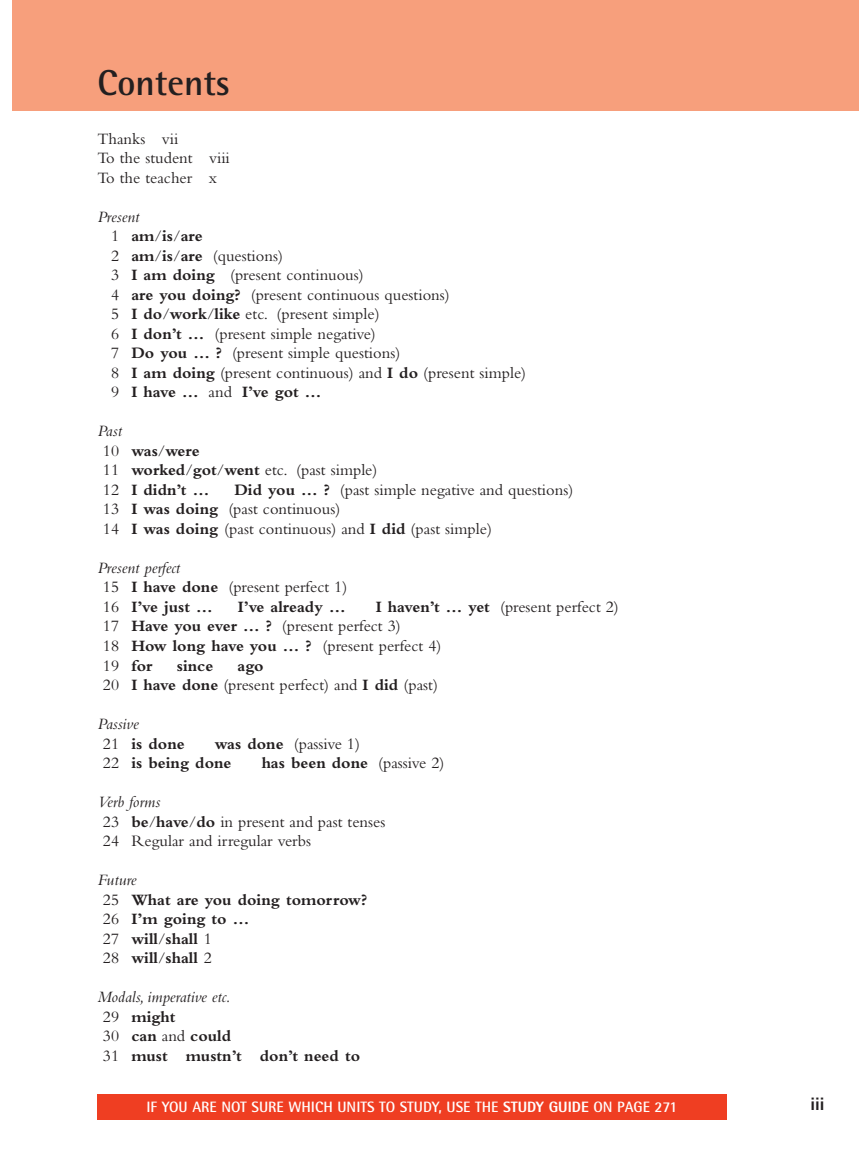
<style>
.page{position:relative;width:859px;height:1149px;background:#fff}
.page>*{position:absolute;margin:0;border:0;box-sizing:border-box;transform-origin:0 0}
.t1{font:700 36px "Rotis Semi Sans";color:#231f20}
.t2{font:800 18px "Rotis Semi Sans";color:#231f20}
.t3{font:16.5px/19.5px "Bembo";color:#231f20}
.t4{font:700 16.5px/19.5px "Bembo";color:#231f20}
.t5{font:italic 16.5px/19.5px "Bembo";color:#231f20}
.t6{font:700 15px "Rotis Semi Sans";color:#fff}
.s1{font-style:italic}
.s2{font-weight:700}
.s3{font-weight:400;font-style:italic}
.s4{font-weight:400}
.s5{font-style:normal}
.s6{font-weight:700;font-style:normal}
.s7{font-weight:800}
</style>
<div class="page">
<div style="left:12px;top:1px;width:846px;height:110px;background:#f79f7c"></div>
<div style="left:97px;top:1093px;width:630px;height:26px;background:#ef3e22"></div>
<h1 class="t1" style="left:97px;top:70px;width:134px">Contents</h1>
<p class="t3" style="left:97px;top:130px;width:134px">Thanks vii<br>To the student viii<br>To the teacher x</p>
<p class="t3" style="left:111px;top:208px;width:417px;text-indent:-14px"><span class="s1">Present<br></span>1 <span class="s2">am</span>/<span class="s2">is</span>/<span class="s2">are<br></span>2 <span class="s2">am</span>/<span class="s2">is</span>/<span class="s2">are</span> (questions)<br>3 <span class="s2">I am doing</span> (present continuous)<br>4 <span class="s2">are you doing?</span> (present continuous questions)<br>5 <span class="s2">I do</span>/<span class="s2">work</span>/<span class="s2">like</span> etc. (present simple)<br>6 <span class="s2">I don’t …</span> (present simple negative)<br>7 <span class="s2">Do you … ?</span> (present simple questions)<br>8 <span class="s2">I am doing</span> (present continuous) and <span class="s2">I do</span> (present simple)<br>9 <span class="s2">I have …</span> and <span class="s2">I’ve got …</span></p>
<p class="t4" style="left:103px;top:423px;width:276px;text-indent:-6px"><span class="s3">Past<br></span><span class="s4">10</span> was<span class="s4">/</span>were<br><span class="s4">11</span> worked<span class="s4">/</span>got<span class="s4">/</span>went <span class="s4">etc. (past simple)<br>12</span> I didn’t …</p>
<p class="t3" style="left:103px;top:481px;width:472px;text-indent:131px"><span class="s2">Did you … ?</span> (past simple negative and questions)<br>13 <span class="s2">I was doing</span> (past continuous)<br>14 <span class="s2">I was doing</span> (past continuous) and <span class="s2">I did</span> (past simple)</p>
<p class="t3" style="left:103px;top:559px;width:246px;text-indent:-6px"><span class="s1">Present perfect<br></span>15 <span class="s2">I have done</span> (present perfect 1)<br>16 <span class="s2">I’ve just …</span></p>
<p class="t3" style="left:103px;top:598px;width:517px;text-indent:273px"><span class="s2">I haven’t … yet</span> (present perfect 2)<br>17 <span class="s2">Have you ever … ?</span> (present perfect 3)<br>18 <span class="s2">How long have you … ?</span> (present perfect 4)<br>19 <span class="s2">for</span></p>
<p class="t4" style="left:238px;top:598px;width:109px">I’ve already …</p>
<p class="t4" style="left:177px;top:657px;width:38px">since</p>
<p class="t3" style="left:103px;top:657px;width:337px;text-indent:135px"><span class="s2">ago<br></span>20 <span class="s2">I have done</span> (present perfect) and <span class="s2">I did</span> (past)</p>
<p class="t5" style="left:103px;top:715px;width:83px;text-indent:-6px">Passive<br><span class="s5">21</span> <span class="s6">is done</span></p>
<p class="t4" style="left:103px;top:735px;width:259px;text-indent:112px">was done <span class="s4">(passive 1)<br>22</span> is being done</p>
<p class="t4" style="left:262px;top:754px;width:184px">has been done <span class="s4">(passive 2)</span></p>
<p class="t3" style="left:103px;top:793px;width:284px;text-indent:-6px"><span class="s1">Verb forms<br></span>23 <span class="s2">be</span>/<span class="s2">have</span>/<span class="s2">do</span> in present and past tenses<br>24 Regular and irregular verbs</p>
<p class="t4" style="left:103px;top:871px;width:266px;text-indent:-6px"><span class="s3">Future<br></span><span class="s4">25</span> What are you doing tomorrow?<br><span class="s4">26</span> I’m going to …<br><span class="s4">27</span> will<span class="s4">/</span>shall <span class="s4">1<br>28</span> will<span class="s4">/</span>shall <span class="s4">2</span></p>
<p class="t4" style="left:103px;top:988px;width:259px;text-indent:-6px"><span class="s3">Modals, imperative etc.<br></span><span class="s4">29</span> might<br><span class="s4">30</span> can <span class="s4">and</span> could<br><span class="s4">31</span> must mustn’t don’t need to</p>
<p class="t6" style="left:146px;top:1101px;width:533px">IF YOU ARE NOT SURE WHICH UNITS TO STUDY, USE THE <span class="s7">STUDY GUIDE</span> ON PAGE 271</p>
<p class="t2" style="left:810px;top:1097px;width:16px">iii</p>
</div>
